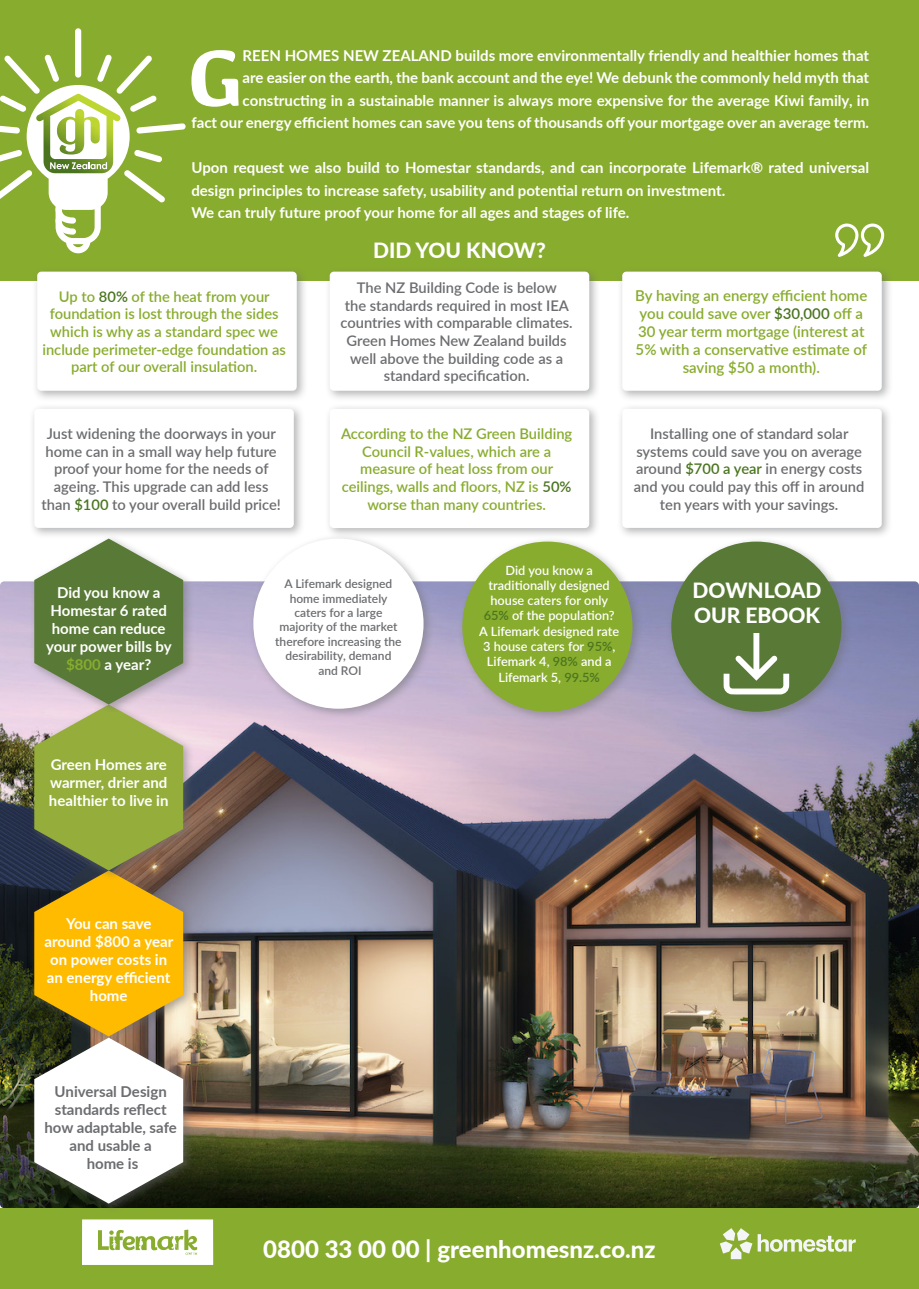
<style>
.page{position:relative;width:919px;height:1289px;background:#fff}
.page>*{position:absolute;margin:0;border:0;box-sizing:border-box;transform-origin:0 0}
.Paragraph_Style_1{font:700 82.5px "Kefa";color:#fff}
.t1{font:800 24px "Lato";color:#fff}
.t2{font:800 21px/25.2px "Lato";color:#fff}
.Paragraph_Style_1-2{font:700 15px/18px "Lato";color:#fff;text-align:center}
.t3{font:600 15px/18px "Lato";color:#88ac2e;text-align:center}
.t4{font:700 15px/18px "Lato";color:#6c6d70;text-align:center}
.t5{font:600 14.7px/17.7px "Lato";color:#6c6d70;text-align:center}
.t6{font:600 14.7px/17.7px "Lato";color:#88ac2e;text-align:center}
.t7{font:600 12.75px/15.3px "Lato";color:#fff;text-align:center}
.t8{font:600 12px/14.4px "Lato";color:#6c6d70;text-align:center}
.s1{color:#4b7520}
.s2{color:#88ac2e}
</style>
<div class="page">
<img style="left:0;top:581px;width:918px;height:627px">
<div style="left:0;top:0;width:918px;height:281px;background:#88ac2e"></div>
<div style="left:75px;top:28px;width:6px;height:50px;background:#fff;border-radius:3px"></div>
<svg style="left:0;top:54px;width:185px;height:199px"></svg>
<svg style="left:835px;top:223px;width:49px;height:34px"></svg>
<div style="left:0;top:1208px;width:918px;height:80px;background:#88ac2e"></div>
<div style="left:324px;top:403px;width:276px;height:136px;background:#6c6d70;opacity:.5"></div>
<div style="left:330px;top:409px;width:259px;height:119px;background:#fff;border-radius:4px"></div>
<div style="left:32px;top:266px;width:276px;height:136px;background:#6c6d70;opacity:.5"></div>
<div style="left:37px;top:271px;width:260px;height:120px;background:#fff;border-radius:4px"></div>
<svg style="left:719px;top:1228px;width:136px;height:31px"></svg>
<div style="left:29px;top:866px;width:165px;height:180px;background:#6c6d70;opacity:.5"></div>
<svg style="left:82px;top:1219px;width:131px;height:45px;background:#eaf0db"></svg>
<div style="left:29px;top:700px;width:165px;height:180px;background:#6c6d70;opacity:.5"></div>
<div style="left:29px;top:1033px;width:165px;height:180px;background:#6c6d70;opacity:.5"></div>
<div style="left:29px;top:403px;width:276px;height:136px;background:#6c6d70;opacity:.5"></div>
<div style="left:34px;top:409px;width:260px;height:119px;background:#fff;border-radius:4px"></div>
<div style="left:324px;top:266px;width:276px;height:136px;background:#6c6d70;opacity:.5"></div>
<div style="left:330px;top:271px;width:259px;height:120px;background:#fff;border-radius:4px"></div>
<div style="left:29px;top:534px;width:165px;height:180px;background:#6c6d70;opacity:.5"></div>
<svg style="left:34px;top:538px;width:149px;height:665px"></svg>
<div style="left:248px;top:533px;width:186px;height:186px;background:#6c6d70;opacity:.5"></div>
<div style="left:253px;top:538px;width:170px;height:170px;background:#fff;border-radius:50%"></div>
<div style="left:457px;top:536px;width:186px;height:186px;background:#6c6d70;opacity:.5"></div>
<div style="left:462px;top:541px;width:170px;height:170px;background:#88ac2e;border-radius:50%"></div>
<div style="left:666px;top:536px;width:186px;height:186px;background:#6c6d70;opacity:.5"></div>
<div style="left:671px;top:541px;width:170px;height:170px;background:#597936;border-radius:50%"></div>
<svg style="left:723px;top:633px;width:66px;height:61px"></svg>
<div style="left:616px;top:403px;width:276px;height:136px;background:#6c6d70;opacity:.5"></div>
<div style="left:622px;top:409px;width:259px;height:119px;background:#fff;border-radius:4px"></div>
<div style="left:616px;top:266px;width:276px;height:136px;background:#6c6d70;opacity:.5"></div>
<div style="left:622px;top:271px;width:259px;height:120px;background:#fff;border-radius:4px"></div>
<p class="Paragraph_Style_1-2" style="left:191px;top:44px;width:679px;line-height:22.5px;text-align:right">REEN HOMES NEW ZEALAND builds more environmentally friendly and healthier homes that<br>are easier on the earth, the bank account and the eye! We debunk the commonly held myth that constructing in a sustainable manner is always more expensive for the average Kiwi family, in<br>fact our energy efficient homes can save you tens of thousands off your mortgage over an average term.</p>
<p class="Paragraph_Style_1-2" style="left:191px;top:156px;width:679px;line-height:22.5px;text-align:left">Upon request we also build to Homestar standards, and can incorporate Lifemark® rated universal design principles to increase safety, usability and potential return on investment.</p>
<p class="Paragraph_Style_1-2" style="left:191px;top:203px;width:439px">We can truly future proof your home for all ages and stages of life.</p>
<p class="Paragraph_Style_1" style="left:187px;top:23px;width:57px">G</p>
<p class="t6" style="left:42px;top:287px;width:245px">Up to <span class="s1">80%</span> of the heat from your foundation is lost through the sides which is why as a standard spec we include perimeter-edge foundation as part of our overall insulation.</p>
<p class="t5" style="left:42px;top:424px;width:241px">Just widening the doorways in your home can in a small way help future proof your home for the needs of ageing. This upgrade can add less than <span class="s1">$100</span> to your overall build price!</p>
<p class="t2" style="left:373px;top:236px;width:174px">DID YOU KNOW?</p>
<p class="t5" style="left:340px;top:278px;width:234px">The NZ Building Code is below<br>the standards required in most IEA countries with comparable climates.<br>Green Homes New Zealand builds well above the building code as a standard specification.</p>
<p class="t6" style="left:341px;top:424px;width:233px">According to the NZ Green Building<br>Council R-values, which are a measure of heat loss from our ceilings, walls and floors, NZ is <span class="s1">50% </span>worse than many countries.</p>
<p class="t3" style="left:635px;top:286px;width:233px">By having an energy efficient home you could save over <span class="s1">$30,000</span> off a<br>30 year term mortgage (interest at<br>5% with a conservative estimate of saving $50 a month).</p>
<p class="t5" style="left:633px;top:424px;width:232px">Installing one of standard solar systems could save you on average around <span class="s1">$700 a year</span> in energy costs and you could pay this off in around ten years with your savings.</p>
<p class="Paragraph_Style_1-2" style="left:46px;top:582px;width:127px">Did you know a<br>Homestar 6 rated home can reduce your power bills by <span class="s2">$800</span> a year?</p>
<p class="t8" style="left:275px;top:576px;width:128px">A Lifemark designed home immediately caters for a large majority of the market therefore increasing the desirability, demand and ROI</p>
<p class="t7" style="left:479px;top:561px;width:141px">Did you know a traditionally designed house caters for only<br><span class="s1">65%</span> of the population?<br>A Lifemark designed rate<br>3 house caters for <span class="s1">95%</span>,<br>Lifemark 4, <span class="s1">98%</span> and a<br>Lifemark 5, <span class="s1">99.5%</span></p>
<p class="t2" style="left:692px;top:576px;width:130px">DOWNLOAD<br>OUR EBOOK</p>
<p class="Paragraph_Style_1-2" style="left:49px;top:754px;width:121px;text-align:justify">Green Homes are warmer, drier and healthier to live in</p>
<p class="Paragraph_Style_1-2" style="left:44px;top:914px;width:130px">You can save around $800 a year on power costs in an energy efficient home</p>
<p class="t4" style="left:44px;top:1081px;width:134px">Universal Design standards reflect how adaptable, safe and usable a<br>home is</p>
<p class="t1" style="left:263px;top:1231px;width:394px">0800 33 00 00 | greenhomesnz.co.nz</p>
</div>
